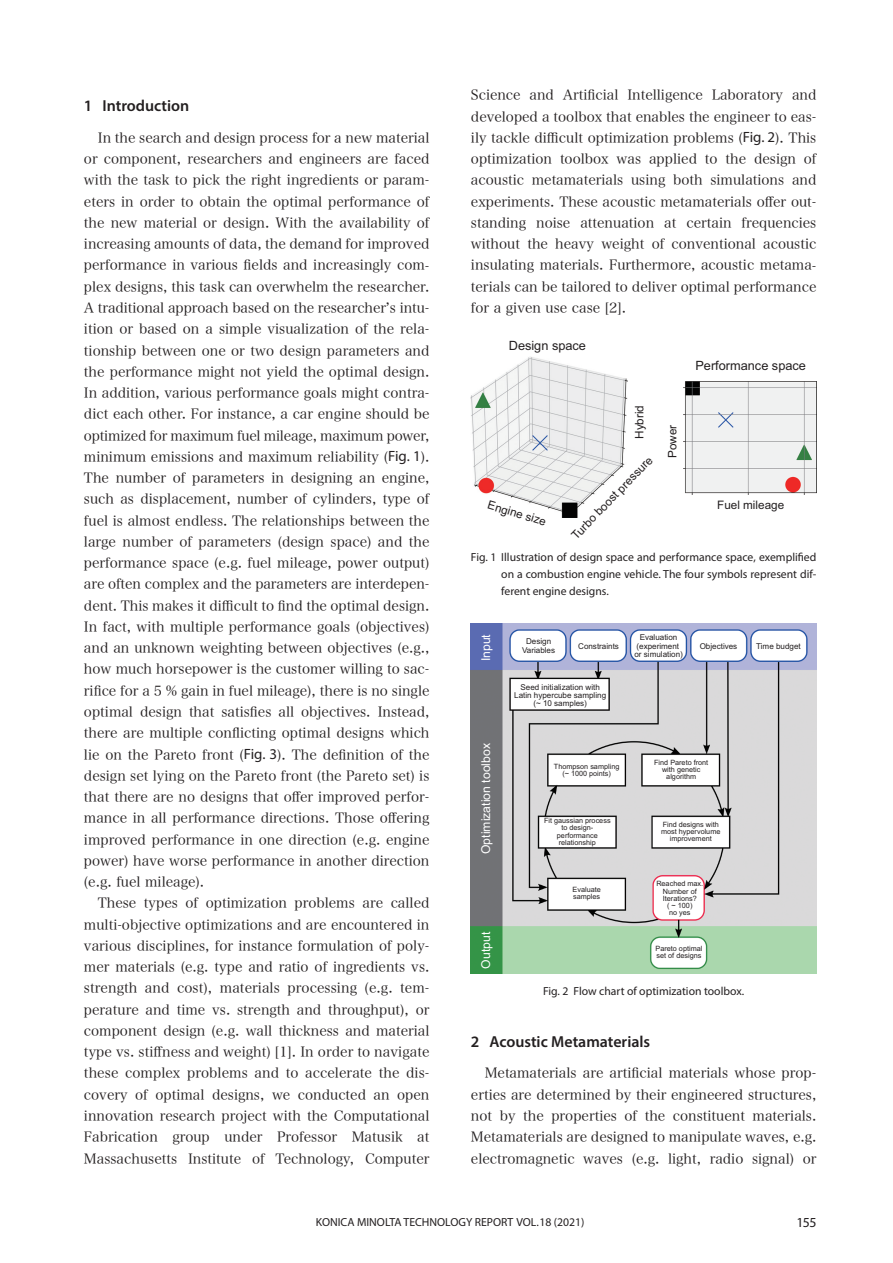
<style>
.page{position:relative;width:893px;height:1263px;background:#fff}
.page>*{position:absolute;margin:0;border:0;box-sizing:border-box;transform-origin:0 0}
.t1{font:600 15.9px "Myriad Pro";color:#231f20}
.t2{font:13.8px/21.3px "Hiragino Serif Pr 6 N W3";color:#231f20;text-align:justify}
.t3{font:13.8px "Myriad Pro";color:#231f20}
.t4{font:12.75px "Arial";color:#231f20}
.t5{font:12.15px "Arial";color:#fff}
.t6{font:11.7px/17px "Myriad Pro";color:#231f20;text-align:justify}
.t7{font:11.7px "Arial";color:#231f20}
.t8{font:8.1px/8.7px "Arial";color:#231f20;text-align:center}
.t9{font:7.2px/7.2px "Arial";color:#231f20;text-align:center}
.s1{font-family:"Myriad Pro";font-size:14.85px}
</style>
<div class="page">
<img style="left:683px;top:381px;width:133px;height:114px">
<img style="left:471px;top:356px;width:157px;height:161px">
<img style="left:471px;top:623px;width:345px;height:351px">
<p class="t1" style="left:84px;top:96px;width:107px">1 Introduction</p>
<p class="t2" style="left:84px;top:126px;width:347px;text-indent:14px">In the search and design process for a new material or component, researchers and engineers are faced with the task to pick the right ingredients or param&shy;eters in order to obtain the optimal performance of the new material or design. With the availability of increasing amounts of data, the demand for improved performance in various fields and increasingly com&shy;plex designs, this task can overwhelm the researcher.<br>A traditional approach based on the researcher’s intu&shy;ition or based on a simple visualization of the rela&shy;tionship between one or two design parameters and the performance might not yield the optimal design.<br>In addition, various performance goals might contra&shy;dict each other. For instance, a car engine should be optimized for maximum fuel mileage, maximum power, minimum emissions and maximum reliability (<span class="s1">Fig. 1</span>).<br>The number of parameters in designing an engine, such as displacement, number of cylinders, type of fuel is almost endless. The relationships between the large number of parameters (design space) and the performance space (e.g. fuel mileage, power output) are often complex and the parameters are interdepen&shy;dent. This makes it difficult to find the optimal design.<br>In fact, with multiple performance goals (objectives) and an unknown weighting between objectives (e.g., how much horsepower is the customer willing to sac&shy;rifice for a 5 % gain in fuel mileage), there is no single optimal design that satisfies all objectives. Instead, there are multiple conflicting optimal designs which lie on the Pareto front (<span class="s1">Fig. 3</span>). The definition of the design set lying on the Pareto front (the Pareto set) is that there are no designs that offer improved perfor&shy;mance in all performance directions. Those offering improved performance in one direction (e.g. engine power) have worse performance in another direction (e.g. fuel mileage).</p>
<p class="t2" style="left:84px;top:891px;width:347px;text-indent:14px">These types of optimization problems are called multi-objective optimizations and are encountered in various disciplines, for instance formulation of poly&shy;mer materials (e.g. type and ratio of ingredients vs. strength and cost), materials processing (e.g. tem&shy;perature and time vs. strength and throughput), or component design (e.g. wall thickness and material type vs. stiffness and weight) [1]. In order to navigate these complex problems and to accelerate the dis&shy;covery of optimal designs, we conducted an open innovation research project with the Computational Fabrication group under Professor Matusik at Massachusetts Institute of Technology, Computer</p>
<p class="t2" style="left:471px;top:83px;width:347px">Science and Artificial Intelligence Laboratory and developed a toolbox that enables the engineer to eas&shy;ily tackle difficult optimization problems (<span class="s1">Fig. 2</span>). This optimization toolbox was applied to the design of acoustic metamaterials using both simulations and experiments. These acoustic metamaterials offer out&shy;standing noise attenuation at certain frequencies without the heavy weight of conventional acoustic insulating materials. Furthermore, acoustic metama&shy;terials can be tailored to deliver optimal performance for a given use case [2].</p>
<p class="t4" style="left:509px;top:337px;width:79px">Design space</p>
<p class="t4" style="left:695px;top:358px;width:112px">Performance space</p>
<p class="t7" style="left:632px;top:439px;width:35px;rotate:-90deg">Hybrid</p>
<p class="t7" style="left:665px;top:458px;width:35px;rotate:-90deg">Power</p>
<p class="t7" style="left:568px;top:532px;width:112px;rotate:-46deg">Turbo boost pressure</p>
<p class="t7" style="left:490px;top:497px;width:62px;rotate:17deg">Engine size</p>
<p class="t7" style="left:717px;top:497px;width:68px">Fuel mileage</p>
<p class="t6" style="left:501px;top:548px;width:317px;text-indent:-30px">Fig. 1 Illustration of design space and performance space, exemplified on a combustion engine vehicle. The four symbols represent dif&shy;ferent engine designs.</p>
<p class="t5" style="left:478px;top:661px;width:29px;rotate:-90deg">Input</p>
<p class="t5" style="left:478px;top:854px;width:112px;rotate:-90deg">Optimization toolbox</p>
<p class="t5" style="left:478px;top:968px;width:38px;rotate:-90deg">Output</p>
<p class="t8" style="left:522px;top:637px;width:35px">Design<br>Variables</p>
<p class="t8" style="left:578px;top:642px;width:42px">Constraints</p>
<p class="t8" style="left:634px;top:633px;width:50px">Evaluation (experiment or simulation)</p>
<p class="t8" style="left:700px;top:642px;width:39px">Objectives</p>
<p class="t8" style="left:756px;top:642px;width:46px">Time budget</p>
<p class="t8" style="left:514px;top:683px;width:93px;line-height:8.1px">Seed initialization with<br>Latin hypercube sampling (~ 10 samples)</p>
<p class="t9" style="left:554px;top:762px;width:67px">Thompson sampling (~ 1000 points)</p>
<p class="t9" style="left:654px;top:759px;width:56px">Find Pareto front with genetic algorithm</p>
<p class="t9" style="left:544px;top:817px;width:68px">Fit gaussian process to design&shy;performance relationship</p>
<p class="t9" style="left:661px;top:820px;width:61px">Find designs with most hypervolume improvement</p>
<p class="t9" style="left:573px;top:886px;width:30px;text-align:left">Evaluate samples</p>
<p class="t9" style="left:656px;top:880px;width:48px">Reached max.<br>Number of<br>Iterations?<br>( ~ 100)<br>no yes</p>
<p class="t9" style="left:655px;top:944px;width:48px;text-align:left">Pareto optimal set of designs</p>
<p class="t6" style="left:543px;top:982px;width:203px">Fig. 2 Flow chart of optimization toolbox.</p>
<p class="t1" style="left:471px;top:1031px;width:181px">2 Acoustic Metamaterials</p>
<p class="t2" style="left:471px;top:1061px;width:347px;text-indent:14px">Metamaterials are artificial materials whose prop&shy;erties are determined by their engineered structures, not by the properties of the constituent materials.<br>Metamaterials are designed to manipulate waves, e.g. electromagnetic waves (e.g. light, radio signal) or</p>
<p class="t6" style="left:316px;top:1213px;width:270px">KONICA MINOLTA TECHNOLOGY REPORT VOL.18 (2021)</p>
<p class="t3" style="left:796px;top:1213px;width:22px">155</p>
</div>
